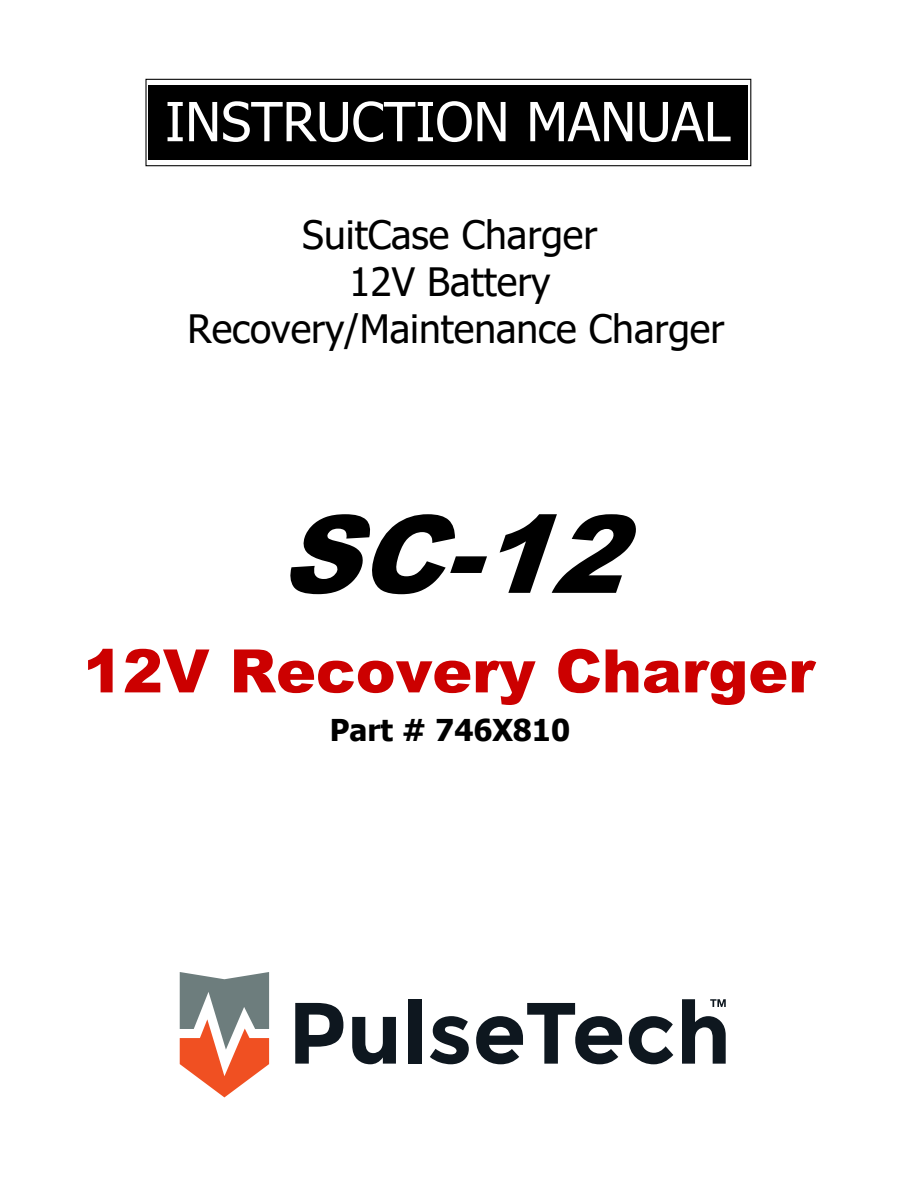
<style>
.page{position:relative;width:918px;height:1188px;background:#fff}
.page>*{position:absolute;margin:0;border:0;box-sizing:border-box;transform-origin:0 0}
.t1{font:italic 900 108px "Arial";color:#000}
.t2{font:900 60px "Arial";color:#c00}
.t3{font:54px "Tahoma";color:#fff}
.t4{font:39px/47.1px "Tahoma";color:#000;text-align:center}
.t5{font:700 30px "Tahoma";color:#000}
</style>
<div class="page">
<div style="left:145px;top:79px;width:606px;height:87px;border:1px solid #000"></div>
<div style="left:149px;top:86px;width:598px;height:73px;background:#000"></div>
<hr style="left:149px;top:85px;width:598px;height:1px;background:#000">
<hr style="left:149px;top:159px;width:598px;height:1px;background:#000">
<hr style="left:748px;top:86px;width:1px;height:73px;background:#000">
<svg style="left:295px;top:1003px;width:48px;height:61px"></svg>
<svg style="left:352px;top:1017px;width:44px;height:47px"></svg>
<div style="left:408px;top:999px;width:13px;height:65px;background:#0e171f"></div>
<svg style="left:430px;top:1016px;width:39px;height:48px"></svg>
<svg style="left:476px;top:1003px;width:146px;height:61px"></svg>
<svg style="left:629px;top:1016px;width:44px;height:48px"></svg>
<svg style="left:180px;top:972px;width:89px;height:125px"></svg>
<svg style="left:682px;top:999px;width:44px;height:65px"></svg>
<p class="t3" style="left:165px;top:100px;width:567px">INSTRUCTION MANUAL</p>
<p class="t4" style="left:187px;top:214px;width:539px">SuitCase Charger<br>12V Battery<br>Recovery/Maintenance Charger</p>
<p class="t1" style="left:279px;top:492px;width:371px">SC-12</p>
<p class="t2" style="left:83px;top:649px;width:733px">12V Recovery Charger</p>
<p class="t5" style="left:330px;top:718px;width:242px">Part # 746X810</p>
</div>
